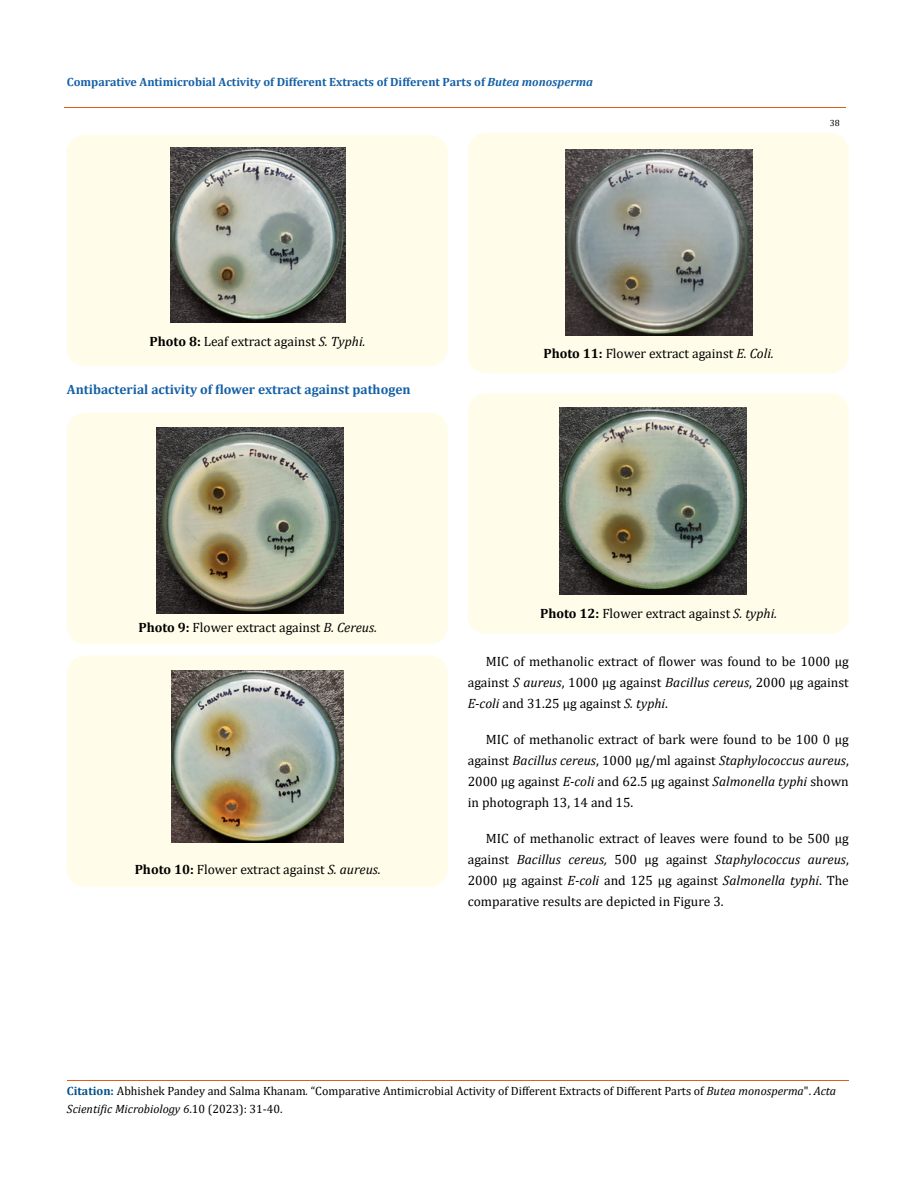
<style>
.page{position:relative;width:917px;height:1188px;background:#fff}
.page>*{position:absolute;margin:0;border:0;box-sizing:border-box;transform-origin:0 0}
.t1{font:13.5px/21px "Cambria";color:#000;text-align:justify}
.t2{font:700 13.5px "Cambria";color:#1560a6}
.t3{font:12px/18px "Cambria";color:#000}
.t4{font:700 12px "Cambria";color:#1560a6}
.t5{font:9px "Cambria";color:#000}
.s1{font-style:italic}
.s2{font-weight:700}
.s3{font-weight:700;color:#035089}
</style>
<div class="page">
<div style="left:67px;top:135px;width:381px;height:231px;background:#fffde9;border-radius:18px"></div>
<img style="left:170px;top:148px;width:175px;height:174px">
<div style="left:67px;top:413px;width:381px;height:231px;background:#fffde9;border-radius:18px"></div>
<img style="left:156px;top:427px;width:187px;height:187px">
<div style="left:67px;top:656px;width:381px;height:231px;background:#fffde9;border-radius:18px"></div>
<img style="left:171px;top:670px;width:172px;height:172px">
<div style="left:468px;top:133px;width:380px;height:240px;background:#fffde9;border-radius:18px"></div>
<img style="left:565px;top:149px;width:187px;height:187px">
<div style="left:468px;top:393px;width:380px;height:241px;background:#fffde9;border-radius:18px"></div>
<img style="left:559px;top:408px;width:187px;height:186px">
<hr style="left:64px;top:108px;width:781px;height:1px;background:#e05d1a">
<hr style="left:67px;top:1080px;width:781px;height:1px;background:#e05d1a">
<p class="t4" style="left:67px;top:73px;width:527px">Comparative Antimicrobial Activity of Different Extracts of Different Parts of <span class="s1">Butea monosperma</span></p>
<p class="t5" style="left:829px;top:118px;width:11px">38</p>
<p class="t1" style="left:150px;top:331px;width:217px"><span class="s2">Photo 8:</span> Leaf extract against <span class="s1">S. Typhi.</span></p>
<p class="t2" style="left:67px;top:380px;width:345px">Antibacterial activity of flower extract against pathogen</p>
<p class="t1" style="left:543px;top:343px;width:232px"><span class="s2">Photo 11:</span> Flower extract against <span class="s1">E. Coli.</span></p>
<p class="t1" style="left:138px;top:616px;width:240px"><span class="s2">Photo 9:</span> Flower extract against <span class="s1">B. Cereus.</span></p>
<p class="t1" style="left:135px;top:859px;width:248px"><span class="s2">Photo 10:</span> Flower extract against <span class="s1">S. aureus.</span></p>
<p class="t1" style="left:540px;top:603px;width:238px"><span class="s2">Photo 12:</span> Flower extract against <span class="s1">S. typhi.</span></p>
<p class="t1" style="left:468px;top:651px;width:382px;text-indent:18px">MIC of methanolic extract of flower was found to be 1000 µg against <span class="s1">S aureus</span>, 1000 µg against <span class="s1">Bacillus cereus</span>, 2000 µg against <span class="s1">E-coli</span> and 31.25 µg against <span class="s1">S. typhi</span>.</p>
<p class="t1" style="left:468px;top:729px;width:382px;text-indent:18px">MIC of methanolic extract of bark were found to be 100 0 µg against <span class="s1">Bacillus cereus</span>, 1000 µg/ml against <span class="s1">Staphylococcus aureus</span>, 2000 µg against <span class="s1">E-coli</span> and 62.5 µg against <span class="s1">Salmonella typhi</span> shown in photograph 13, 14 and 15.</p>
<p class="t1" style="left:468px;top:828px;width:382px;text-indent:18px">MIC of methanolic extract of leaves were found to be 500 µg against <span class="s1">Bacillus cereus,</span> 500 µg against <span class="s1">Staphylococcus aureus</span>, 2000 µg against <span class="s1">E-coli</span> and 125 µg against <span class="s1">Salmonella typhi</span>. The comparative results are depicted in Figure 3.</p>
<p class="t3" style="left:67px;top:1082px;width:770px"><span class="s3">Citation:</span> Abhishek Pandey and Salma Khanam<span class="s1">.</span> “Comparative Antimicrobial Activity of Different Extracts of Different Parts of <span class="s1">Butea monosperma</span>". <span class="s1">Acta<br>Scientific Microbiology 6</span>.10 (2023): 31-40.</p>
</div>
